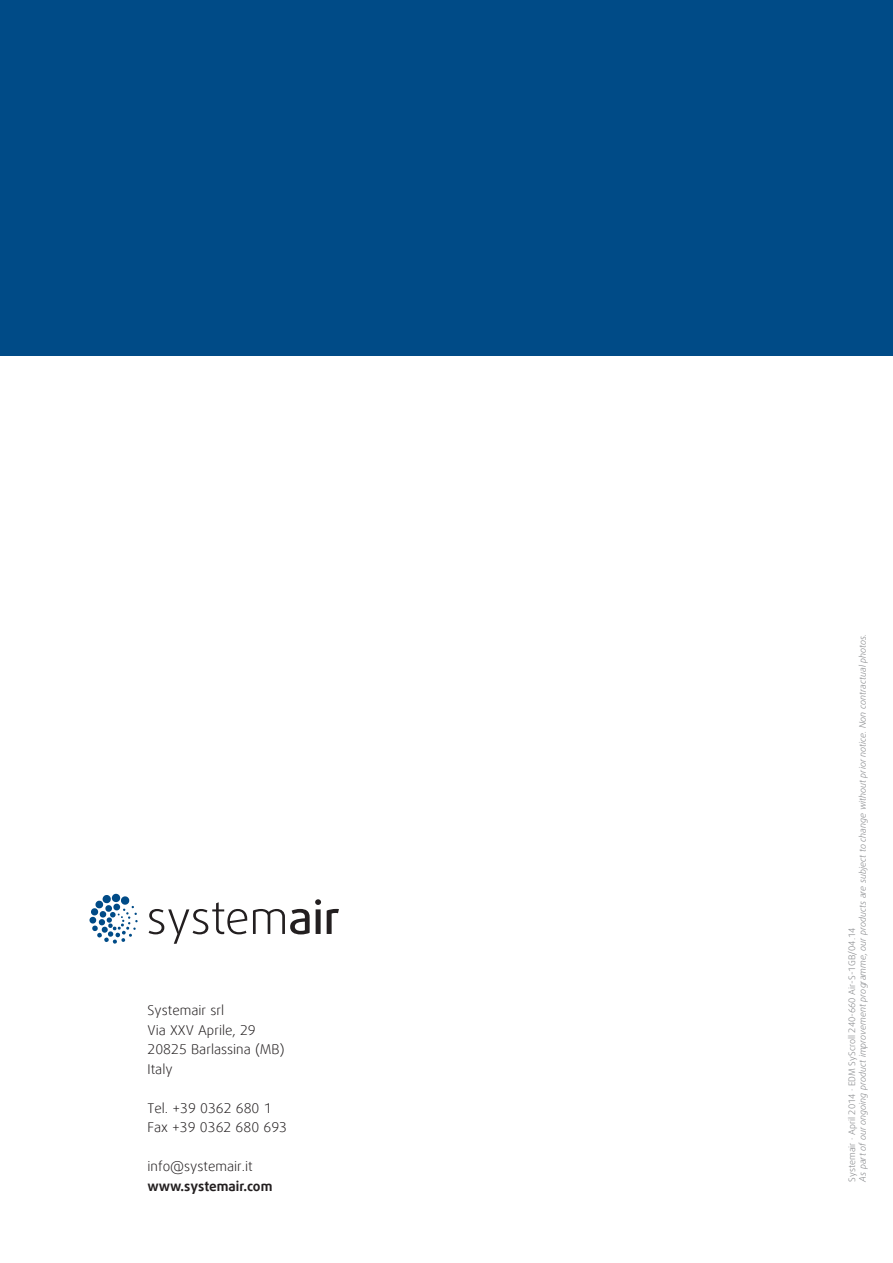
<style>
.page{position:relative;width:893px;height:1263px;background:#fff}
.page>*{position:absolute;margin:0;border:0;box-sizing:border-box;transform-origin:0 0}
.t1{font:300 13.5px/19.5px "Daxline Offc Pro";color:#231f20}
.t2{font:700 13.5px "Daxline Offc Pro";color:#231f20}
.t3{font:italic 300 9px "Daxline Offc Pro";color:#808285}
.t4{font:300 9px "Daxline Offc Pro";color:#808285}
</style>
<div class="page">
<svg style="left:149px;top:899px;width:190px;height:45px"></svg>
<svg style="left:89px;top:894px;width:49px;height:50px"></svg>
<div style="left:0;top:0;width:893px;height:355px;background:#004b87"></div>
<h1 class="t1" style="left:148px;top:1001px;width:139px">Systemair srl<br>Via XXV Aprile, 29<br>20825 Barlassina (MB)<br>Italy</h1>
<h1 class="t1" style="left:148px;top:1098px;width:141px">Tel. +39 0362 680 1<br>Fax +39 0362 680 693</h1>
<h1 class="t1" style="left:148px;top:1157px;width:107px">info@systemair.it</h1>
<h1 class="t2" style="left:148px;top:1177px;width:126px">www.systemair.com</h1>
<p class="t3" style="left:857px;top:1181px;width:550px;rotate:-90deg">As part of our ongoing product improvement programme, our products are subject to change without prior notice. Non contractual photos.</p>
<p class="t4" style="left:846px;top:1181px;width:255px;rotate:-90deg">Systemair · April 2014 · EDM SyScroll 240-660 Air-S-1GB/04.14</p>
</div>
